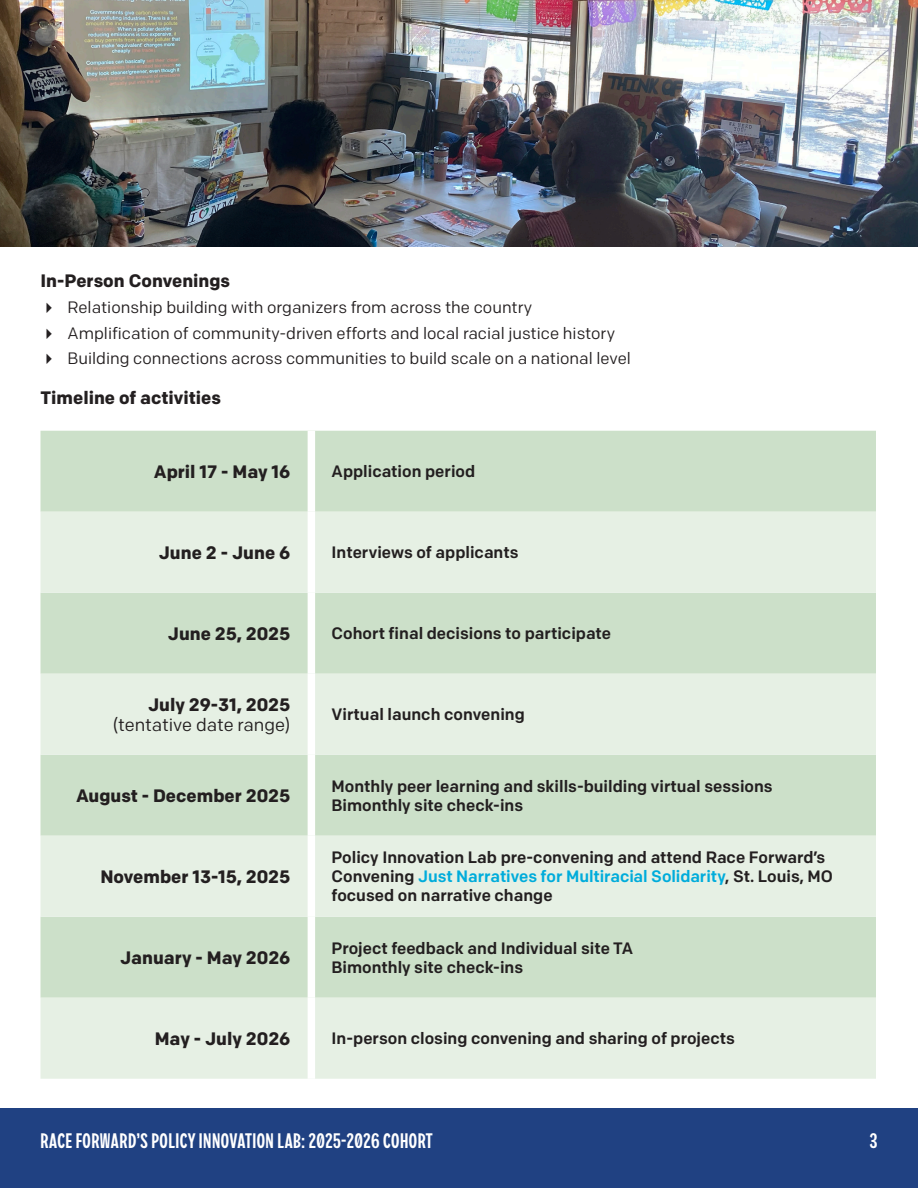
<style>
.page{position:relative;width:918px;height:1188px;background:#fff}
.page>*{position:absolute;margin:0;border:0;box-sizing:border-box;transform-origin:0 0}
.t1{font:600 21px "VTC Tatsuro";letter-spacing:.025em;color:#fff}
.Sub_Headline{font:700 18px "Colfax";color:#231f20}
.Sub_Headline-2{font:18px "Colfax";letter-spacing:-.005em;color:#231f20}
.Body_Copy{font:500 16.5px/19px "Colfax";color:#231f20}
.t2{font:16.5px "Colfax";color:#231f20}
.s1{color:#00acdb}
</style>
<div class="page">
<div style="left:0;top:1108px;width:918px;height:80px;background:#204182"></div>
<div style="left:40px;top:431px;width:836px;height:81px;background:#cce0c9"></div>
<svg style="left:40px;top:512px;width:836px;height:567px;background:#dbe9d8"></svg>
<div style="left:308px;top:431px;width:7px;height:81px;background:#fff"></div>
<div style="left:308px;top:512px;width:7px;height:81px;background:#fff"></div>
<div style="left:308px;top:593px;width:7px;height:81px;background:#fff"></div>
<div style="left:308px;top:674px;width:7px;height:81px;background:#fff"></div>
<div style="left:308px;top:755px;width:7px;height:81px;background:#fff"></div>
<div style="left:308px;top:836px;width:7px;height:81px;background:#fff"></div>
<div style="left:308px;top:917px;width:7px;height:81px;background:#fff"></div>
<div style="left:308px;top:998px;width:7px;height:81px;background:#fff"></div>
<img style="left:0;top:0;width:918px;height:246px">
<p class="Sub_Headline" style="left:40px;top:270px;width:191px">In-Person Convenings</p>
<p class="t2" style="left:68px;top:297px;width:466px">Relationship building with organizers from across the country</p>
<p class="t2" style="left:68px;top:323px;width:549px">Amplification of community-driven efforts and local racial justice history</p>
<p class="t2" style="left:68px;top:348px;width:565px">Building connections across communities to build scale on a national level</p>
<p class="Sub_Headline" style="left:40px;top:387px;width:182px">Timeline of activities</p>
<p class="Sub_Headline" style="left:154px;top:461px;width:138px">April 17 - May 16</p>
<p class="Body_Copy" style="left:332px;top:462px;width:145px">Application period</p>
<p class="Sub_Headline" style="left:159px;top:542px;width:133px">June 2 - June 6</p>
<p class="Body_Copy" style="left:332px;top:543px;width:188px">Interviews of applicants</p>
<p class="Sub_Headline" style="left:168px;top:623px;width:124px">June 25, 2025</p>
<p class="Body_Copy" style="left:332px;top:624px;width:281px">Cohort final decisions to participate</p>
<p class="Sub_Headline" style="left:148px;top:693px;width:144px">July 29-31, 2025</p>
<p class="Sub_Headline-2" style="left:113px;top:714px;width:179px">(tentative date range)</p>
<p class="Sub_Headline" style="left:76px;top:785px;width:216px">August - December 2025</p>
<p class="Sub_Headline" style="left:100px;top:866px;width:191px">November 13-15, 2025</p>
<p class="Sub_Headline" style="left:120px;top:947px;width:172px">January - May 2026</p>
<p class="Body_Copy" style="left:332px;top:705px;width:195px">Virtual launch convening</p>
<p class="Body_Copy" style="left:332px;top:777px;width:443px">Monthly peer learning and skills-building virtual sessions</p>
<p class="Body_Copy" style="left:332px;top:795px;width:193px">Bimonthly site check-ins</p>
<p class="Body_Copy" style="left:332px;top:848px;width:503px">Policy Innovation Lab pre-convening and attend Race Forward’s<br>Convening <span class="s1">Just Narratives for Multiracial Solidarity</span>, St. Louis, MO focused on narrative change</p>
<p class="Body_Copy" style="left:332px;top:939px;width:303px">Project feedback and Individual site TA</p>
<p class="Body_Copy" style="left:332px;top:957px;width:193px">Bimonthly site check-ins</p>
<p class="Sub_Headline" style="left:155px;top:1028px;width:137px">May - July 2026</p>
<p class="Body_Copy" style="left:332px;top:1029px;width:405px">In-person closing convening and sharing of projects</p>
<p class="t1" style="left:40px;top:1124px;width:394px">RACE FORWARD’S POLICY INNOVATION LAB: 2025-2026 COHORT</p>
<p class="t1" style="left:870px;top:1124px;width:9px">3</p>
</div>
